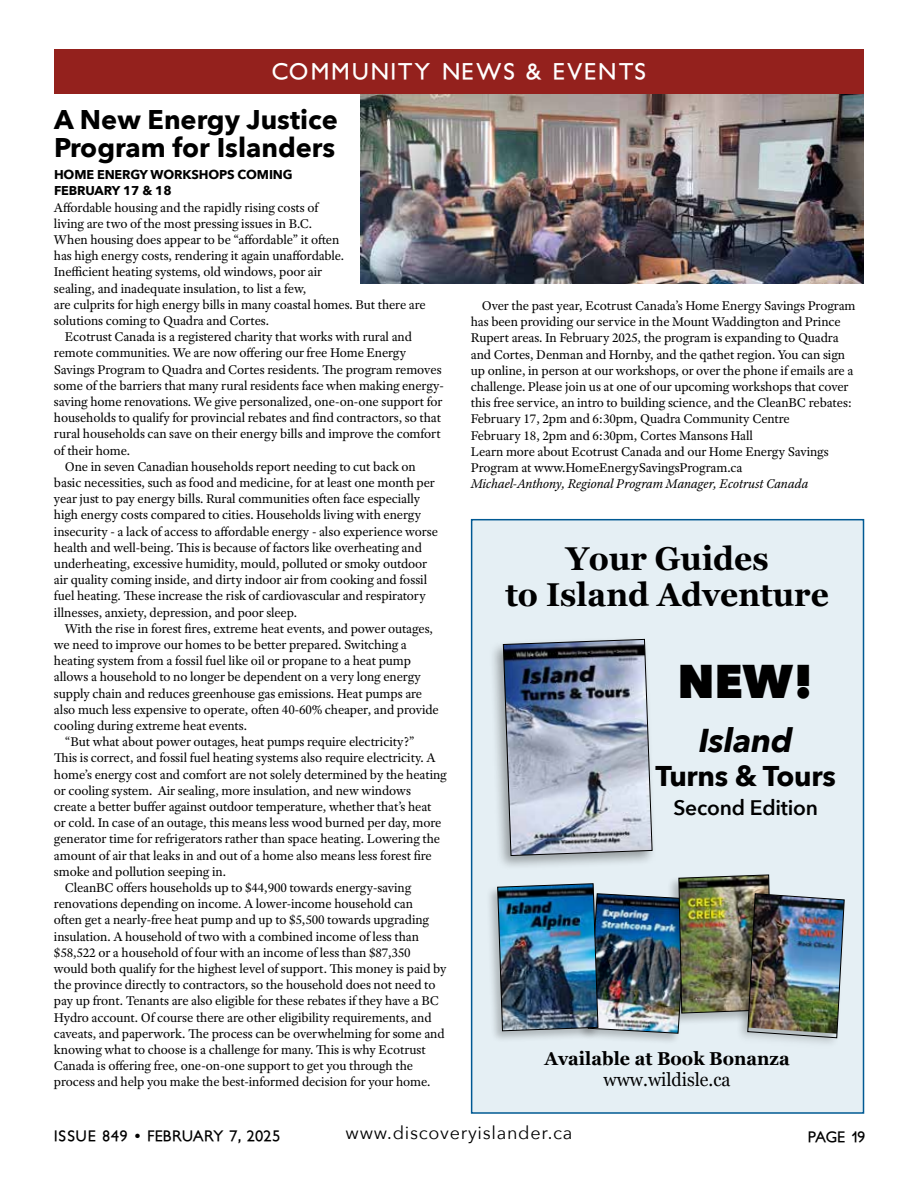
<style>
.page{position:relative;width:918px;height:1188px;background:#fff}
.page>*{position:absolute;margin:0;border:0;box-sizing:border-box;transform-origin:0 0}
.t1{font:800 47.1px "Avenir Next";color:#000}
.t2{font:700 33px/36px "Georgia";color:#000;text-align:center;scale:.96 1}
.t3{font:italic 700 33px "Avenir Next";letter-spacing:-.01em;color:#000}
.t4{font:700 28.5px "Avenir Next";letter-spacing:-.01em;color:#000}
.t5{font:700 27px/28.5px "Avenir Next";color:#000}
.t6{font:700 22.5px "Petita";letter-spacing:.07em;color:#fff}
.t7{font:600 21px "Avenir Next";letter-spacing:-.01em;color:#000}
.t8{font:700 18.6px "Georgia";color:#000;scale:.96 1}
.t9{font:18.6px "Georgia";color:#000;scale:.96 1}
.t10{font:18px "Avenir Next";letter-spacing:.04em;color:#000}
.t11{font:700 15px "Petita";letter-spacing:.015em;color:#000}
.t12{font:13.5px/16.2px "Adobe Text Pro";letter-spacing:-.01em;color:#000}
.t13{font:italic 13.5px "Adobe Text Pro";letter-spacing:-.01em;color:#000}
.t14{font:700 12.75px/16.2px "Avenir Next";letter-spacing:-.01em;color:#000}
</style>
<div class="page">
<img style="left:361px;top:94px;width:503px;height:189px">
<div style="left:54px;top:49px;width:810px;height:45px;background:#94211d"></div>
<div style="left:471px;top:519px;width:393px;height:595px;background:#e5eff4;border:2px solid #005993"></div>
<div style="left:577px;top:892px;width:112px;height:154px;background:#000;opacity:.24"></div>
<div style="left:486px;top:882px;width:114px;height:161px;background:#000;opacity:.24"></div>
<div style="left:489px;top:636px;width:167px;height:235px;background:#000;opacity:.35"></div>
<img style="left:503px;top:639px;width:150px;height:217px">
<div style="left:735px;top:892px;width:112px;height:159px;background:#000;opacity:.24"></div>
<img style="left:497px;top:874px;width:348px;height:164px">
<h3 class="t6" style="left:272px;top:58px;width:376px">COMMUNITY NEWS &amp; EVENTS</h3>
<h3 class="t5" style="left:54px;top:105px;width:285px">A New Energy Justice<br>Program for Islanders</h3>
<p class="t14" style="left:54px;top:166px;width:240px">HOME ENERGY WORKSHOPS COMING<br>FEBRUARY 17 &amp; 18</p>
<p class="t12" style="left:54px;top:199px;width:373px">Affordable housing and the rapidly rising costs of<br>living are two of the most pressing issues in B.C.<br>When housing does appear to be “affordable” it often<br>has high energy costs, rendering it again unaffordable.<br>Inefficient heating systems, old windows, poor air<br>sealing, and inadequate insulation, to list a few,<br>are culprits for high energy bills in many coastal homes. But there are solutions coming to Quadra and Cortes.</p>
<p class="t12" style="left:65px;top:329px;width:349px">Ecotrust Canada is a registered charity that works with rural and</p>
<p class="t12" style="left:54px;top:345px;width:354px">remote communities. We are now offering our free Home Energy</p>
<p class="t12" style="left:54px;top:361px;width:389px">Savings Program to Quadra and Cortes residents. The program removes</p>
<p class="t12" style="left:54px;top:377px;width:392px">some of the barriers that many rural residents face when making energy-</p>
<p class="t12" style="left:54px;top:393px;width:390px">saving home renovations. We give personalized, one-on-one support for</p>
<p class="t12" style="left:54px;top:410px;width:389px">households to qualify for provincial rebates and find contractors, so that</p>
<p class="t12" style="left:54px;top:426px;width:388px">rural households can save on their energy bills and improve the comfort</p>
<p class="t12" style="left:54px;top:442px;width:78px">of their home.</p>
<p class="t12" style="left:65px;top:458px;width:352px">One in seven Canadian households report needing to cut back on</p>
<p class="t12" style="left:54px;top:474px;width:382px">basic necessities, such as food and medicine, for at least one month per</p>
<p class="t12" style="left:54px;top:491px;width:368px">year just to pay energy bills. Rural communities often face especially</p>
<p class="t12" style="left:54px;top:507px;width:369px">high energy costs compared to cities. Households living with energy</p>
<p class="t12" style="left:54px;top:523px;width:386px">insecurity - a lack of access to affordable energy - also experience worse</p>
<p class="t12" style="left:54px;top:539px;width:369px">health and well-being. This is because of factors like overheating and</p>
<p class="t12" style="left:54px;top:555px;width:375px">underheating, excessive humidity, mould, polluted or smoky outdoor</p>
<p class="t12" style="left:54px;top:572px;width:375px">air quality coming inside, and dirty indoor air from cooking and fossil</p>
<p class="t12" style="left:54px;top:588px;width:373px">fuel heating. These increase the risk of cardiovascular and respiratory</p>
<p class="t12" style="left:54px;top:604px;width:245px">illnesses, anxiety, depression, and poor sleep.</p>
<p class="t12" style="left:65px;top:620px;width:370px">With the rise in forest fires, extreme heat events, and power outages,</p>
<p class="t12" style="left:54px;top:636px;width:354px">we need to improve our homes to be better prepared. Switching a</p>
<p class="t12" style="left:54px;top:653px;width:359px">heating system from a fossil fuel like oil or propane to a heat pump</p>
<p class="t12" style="left:54px;top:669px;width:369px">allows a household to no longer be dependent on a very long energy</p>
<p class="t12" style="left:54px;top:685px;width:370px">supply chain and reduces greenhouse gas emissions. Heat pumps are</p>
<p class="t12" style="left:54px;top:701px;width:386px">also much less expensive to operate, often 40-60% cheaper, and provide</p>
<p class="t12" style="left:54px;top:717px;width:195px">cooling during extreme heat events.</p>
<p class="t12" style="left:65px;top:734px;width:351px">“But what about power outages, heat pumps require electricity?”</p>
<p class="t12" style="left:54px;top:750px;width:383px">This is correct, and fossil fuel heating systems also require electricity. A</p>
<p class="t12" style="left:54px;top:766px;width:394px">home’s energy cost and comfort are not solely determined by the heating</p>
<p class="t12" style="left:54px;top:782px;width:358px">or cooling system. Air sealing, more insulation, and new windows</p>
<p class="t12" style="left:54px;top:798px;width:379px">create a better buffer against outdoor temperature, whether that’s heat</p>
<p class="t12" style="left:54px;top:815px;width:389px">or cold. In case of an outage, this means less wood burned per day, more</p>
<p class="t12" style="left:54px;top:831px;width:388px">generator time for refrigerators rather than space heating. Lowering the</p>
<p class="t12" style="left:54px;top:847px;width:379px">amount of air that leaks in and out of a home also means less forest fire</p>
<p class="t12" style="left:54px;top:863px;width:173px">smoke and pollution seeping in.</p>
<p class="t12" style="left:65px;top:879px;width:348px">CleanBC offers households up to $44,900 towards energy-saving</p>
<p class="t12" style="left:54px;top:896px;width:361px">renovations depending on income. A lower-income household can</p>
<p class="t12" style="left:54px;top:912px;width:377px">often get a nearly-free heat pump and up to $5,500 towards upgrading</p>
<p class="t12" style="left:54px;top:928px;width:367px">insulation. A household of two with a combined income of less than</p>
<p class="t12" style="left:54px;top:944px;width:358px">$58,522 or a household of four with an income of less than $87,350</p>
<p class="t12" style="left:54px;top:960px;width:394px">would both qualify for the highest level of support. This money is paid by</p>
<p class="t12" style="left:54px;top:977px;width:383px">the province directly to contractors, so the household does not need to</p>
<p class="t12" style="left:54px;top:993px;width:387px">pay up front. Tenants are also eligible for these rebates if they have a BC</p>
<p class="t12" style="left:54px;top:1009px;width:379px">Hydro account. Of course there are other eligibility requirements, and</p>
<p class="t12" style="left:54px;top:1025px;width:392px">caveats, and paperwork. The process can be overwhelming for some and</p>
<p class="t12" style="left:54px;top:1041px;width:373px">knowing what to choose is a challenge for many. This is why Ecotrust</p>
<p class="t12" style="left:54px;top:1058px;width:361px">Canada is offering free, one-on-one support to get you through the</p>
<p class="t12" style="left:54px;top:1074px;width:378px">process and help you make the best-informed decision for your home.</p>
<p class="t12" style="left:471px;top:297px;width:386px;text-indent:11px">Over the past year, Ecotrust Canada’s Home Energy Savings Program has been providing our service in the Mount Waddington and Prince Rupert areas. In February 2025, the program is expanding to Quadra and Cortes, Denman and Hornby, and the qathet region. You can sign up online, in person at our workshops, or over the phone if emails are a challenge. Please join us at one of our upcoming workshops that cover this free service, an intro to building science, and the CleanBC rebates:<br>February 17, 2pm and 6:30pm, Quadra Community Centre<br>February 18, 2pm and 6:30pm, Cortes Mansons Hall<br>Learn more about Ecotrust Canada and our Home Energy Savings Program at www.HomeEnergySavingsProgram.ca</p>
<p class="t13" style="left:471px;top:475px;width:339px">Michael-Anthony, Regional Program Manager, Ecotrust Canada</p>
<h2 class="t2" style="left:505px;top:539px;width:338px">Your Guides<br>to Island Adventure</h2>
<h1 class="t1" style="left:678px;top:653px;width:138px">NEW!</h1>
<h2 class="t3" style="left:699px;top:712px;width:96px">Island</h2>
<h3 class="t4" style="left:656px;top:751px;width:182px">Turns &amp; Tours</h3>
<h3 class="t7" style="left:673px;top:789px;width:146px">Second Edition</h3>
<h3 class="t8" style="left:545px;top:1044px;width:257px">Available at Book Bonanza</h3>
<h3 class="t9" style="left:604px;top:1066px;width:134px">www.wildisle.ca</h3>
<p class="t11" style="left:54px;top:1127px;width:228px">ISSUE 849 • FEBRUARY 7, 2025</p>
<h3 class="t10" style="left:346px;top:1117px;width:228px">www.discoveryislander.ca</h3>
<p class="t11" style="left:808px;top:1127px;width:59px">PAGE 19</p>
</div>
